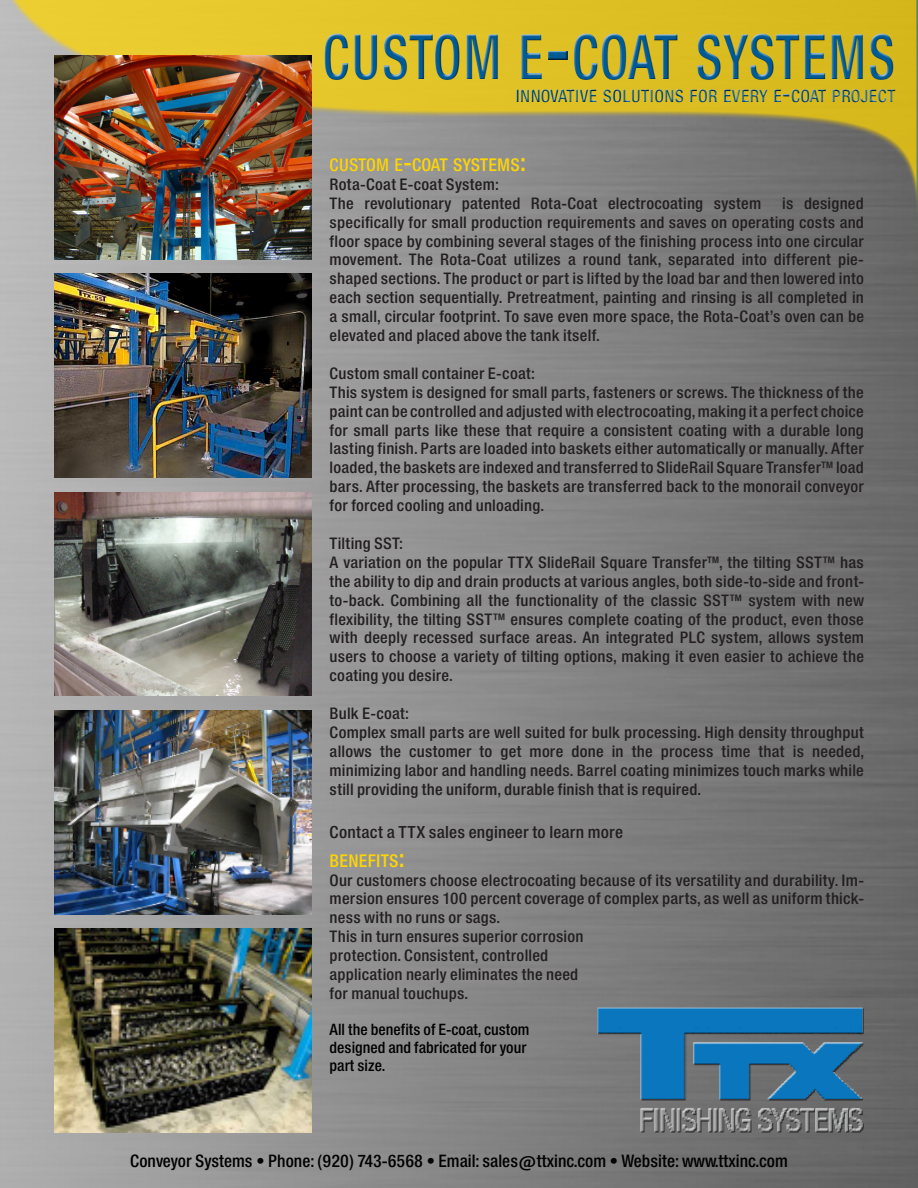
<style>
.page{position:relative;width:918px;height:1188px;background:#fff}
.page>*{position:absolute;margin:0;border:0;box-sizing:border-box;transform-origin:0 0}
.t1{font:59.7px "Europa Gro Nr 2 SBOP Med Con";letter-spacing:.005em;color:#005a93;scale:.83 1}
.t2{font:16.8px "Europa Gro Nr 2 SBOP Med Con";letter-spacing:.015em;color:#005a93}
.t3{font:16.8px "Europa Gro Nr 2 SBOP Med Con";letter-spacing:-.01em;color:#fed503}
.t4{font:16.8px "Europa Gro Nr 2 SBOP Med Con";letter-spacing:.015em;color:#fed503}
.t5{font:16.5px "Europa Gro Nr 2 SBOP Med Con";color:#000}
.t6{font:16.05px "Europa Gro Nr 2 SBOP Med Con";letter-spacing:.01em;color:#231f20}
.t7{font:15.3px/18.9px "Europa Gro Nr 2 SBOP Med Con";letter-spacing:.01em;color:#231f20;text-align:justify}
.t8{font:15px "Europa Gro Nr 2 SBOP Med Con";color:#000}
.s1{font-size:85.35px}
.s2{font-size:24px}
</style>
<div class="page">
<img style="left:0;top:299px;width:918px;height:889px">
<svg style="left:0;top:0;width:918px;height:299px;background:#a39a6c"></svg>
<svg style="left:330px;top:157px;width:59px;height:15px"></svg>
<div style="left:395px;top:157px;width:130px;height:15px;background:#929495"></div>
<svg style="left:330px;top:853px;width:73px;height:15px"></svg>
<img style="left:54px;top:56px;width:258px;height:203px">
<img style="left:54px;top:274px;width:258px;height:204px">
<img style="left:54px;top:492px;width:258px;height:204px">
<img style="left:54px;top:710px;width:258px;height:204px">
<img style="left:54px;top:929px;width:258px;height:203px">
<div style="left:323px;top:32px;width:571px;height:48px;background:#fff;opacity:.75"></div>
<div style="left:323px;top:34px;width:572px;height:48px;background:#231f20;opacity:.75"></div>
<div style="left:515px;top:88px;width:382px;height:15px;background:#dabc20"></div>
<div style="left:515px;top:89px;width:383px;height:15px;background:#231f20;opacity:.75"></div>
<img style="left:597px;top:1006px;width:267px;height:127px">
<div style="left:598px;top:1008px;width:265px;height:125px;background:#231f20;opacity:.75"></div>
<h1 class="t1" style="left:322px;top:22px;width:692px">CUSTOM E<span class="s1">-</span>COAT SYSTEMS</h1>
<p class="t2" style="left:515px;top:86px;width:382px">INNOVATIVE SOLUTIONS FOR EVERY E<span class="s2">-</span>COAT PROJECT</p>
<p class="t3" style="left:330px;top:155px;width:197px">CUSTOM E<span class="s2">-</span>COAT SYSTEMS<span class="s2">:</span></p>
<p class="t7" style="left:330px;top:175px;width:170px">Rota-Coat E-coat System:</p>
<p class="t7" style="left:330px;top:194px;width:433px">The revolutionary patented Rota-Coat electrocoating system</p>
<p class="t7" style="left:330px;top:194px;width:536px;text-indent:453px">is designed specifically for small production requirements and saves on operating costs and floor space by combining several stages of the finishing process into one circular movement. The Rota-Coat utilizes a round tank, separated into different pie&shy;shaped sections. The product or part is lifted by the load bar and then lowered into each section sequentially. Pretreatment, painting and rinsing is all completed in a small, circular footprint. To save even more space, the Rota-Coat’s oven can be elevated and placed above the tank itself.</p>
<p class="t7" style="left:330px;top:364px;width:207px">Custom small container E-coat:</p>
<p class="t7" style="left:330px;top:383px;width:536px">This system is designed for small parts, fasteners or screws. The thickness of the paint can be controlled and adjusted with electrocoating, making it a perfect choice for small parts like these that require a consistent coating with a durable long lasting finish. Parts are loaded into baskets either automatically or manually. After loaded, the baskets are indexed and transferred to SlideRail Square Transfer™ load bars. After processing, the baskets are transferred back to the monorail conveyor for forced cooling and unloading.</p>
<p class="t7" style="left:330px;top:534px;width:75px">Tilting SST:</p>
<p class="t7" style="left:330px;top:553px;width:536px">A variation on the popular TTX SlideRail Square Transfer™, the tilting SST™ has the ability to dip and drain products at various angles, both side-to-side and front&shy;to-back. Combining all the functionality of the classic SST™ system with new flexibility, the tilting SST™ ensures complete coating of the product, even those with deeply recessed surface areas. An integrated PLC system, allows system users to choose a variety of tilting options, making it even easier to achieve the coating you desire.</p>
<p class="t7" style="left:330px;top:704px;width:81px">Bulk E-coat:</p>
<p class="t7" style="left:330px;top:723px;width:536px">Complex small parts are well suited for bulk processing. High density throughput allows the customer to get more done in the process time that is needed, minimizing labor and handling needs. Barrel coating minimizes touch marks while still providing the uniform, durable finish that is required.</p>
<p class="t6" style="left:330px;top:822px;width:295px">Contact a TTX sales engineer to learn more</p>
<p class="t4" style="left:330px;top:851px;width:76px">BENEFITS<span class="s2">:</span></p>
<p class="t7" style="left:330px;top:871px;width:536px">Our customers choose electrocoating because of its versatility and durability. Im&shy;mersion ensures 100 percent coverage of complex parts, as well as uniform thick&shy;ness with no runs or sags.</p>
<p class="t7" style="left:330px;top:927px;width:255px">This in turn ensures superior corrosion</p>
<p class="t7" style="left:330px;top:946px;width:220px">protection. Consistent, controlled</p>
<p class="t7" style="left:330px;top:965px;width:250px">application nearly eliminates the need</p>
<p class="t7" style="left:330px;top:984px;width:140px">for manual touchups.</p>
<p class="t8" style="left:330px;top:1021px;width:201px">All the benefits of E-coat, custom</p>
<p class="t8" style="left:330px;top:1039px;width:198px">designed and fabricated for your</p>
<p class="t8" style="left:330px;top:1057px;width:57px">part size.</p>
<p class="t5" style="left:130px;top:1151px;width:659px">Conveyor Systems • Phone: (920) 743-6568 • Email: sales@ttxinc.com • Website: www.ttxinc.com</p>
</div>
